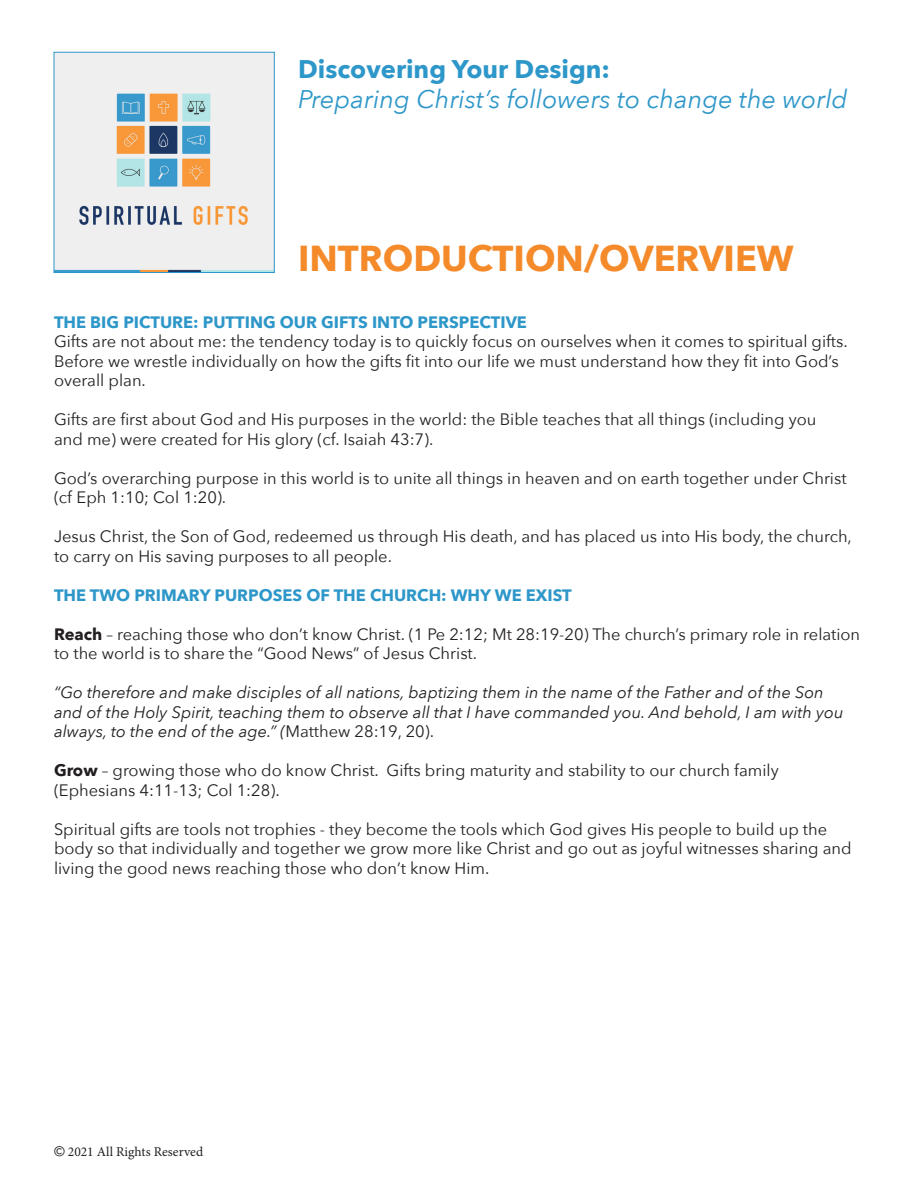
<style>
.page{position:relative;width:918px;height:1188px;background:#fff}
.page>*{position:absolute;margin:0;border:0;box-sizing:border-box;transform-origin:0 0}
.t1{font:700 36px "Avenir Next";color:#f58a2a}
.t2{font:italic 25.5px/30px "Avenir Next";color:#2e97c9}
.t3{font:16.5px/19.5px "Avenir Next";color:#231f20}
.t4{font:italic 16.5px/19.5px "Avenir Next";color:#231f20}
.t5{font:700 16.5px "Avenir Next";color:#2e97c9}
.t6{font:13.5px "Minion Pro";color:#231f20}
.s1{font-weight:700;font-style:normal}
.s2{font-weight:700}
.s3{font-style:normal}
.s4{font-family:"Avenir Next"}
</style>
<div class="page">
<img style="left:56px;top:54px;width:217px;height:217px">
<div style="left:54px;top:52px;width:221px;height:221px;border:1px solid #2e97c9"></div>
<p class="t2" style="left:298px;top:53px;width:551px"><span class="s1">Discovering Your Design:<br></span>Preparing Christ’s followers to change the world</p>
<p class="t1" style="left:298px;top:227px;width:497px">INTRODUCTION/OVERVIEW</p>
<p class="t5" style="left:54px;top:307px;width:474px">THE BIG PICTURE: PUTTING OUR GIFTS INTO PERSPECTIVE</p>
<p class="t3" style="left:54px;top:331px;width:795px">Gifts are not about me: the tendency today is to quickly focus on ourselves when it comes to spiritual gifts.<br>Before we wrestle individually on how the gifts fit into our life we must understand how they fit into God’s overall plan.</p>
<p class="t3" style="left:54px;top:409px;width:764px">Gifts are first about God and His purposes in the world: the Bible teaches that all things (including you and me) were created for His glory (cf. Isaiah 43:7).</p>
<p class="t3" style="left:54px;top:467px;width:794px">God’s overarching purpose in this world is to unite all things in heaven and on earth together under Christ (cf Eph 1:10; Col 1:20).</p>
<p class="t3" style="left:54px;top:526px;width:799px">Jesus Christ, the Son of God, redeemed us through His death, and has placed us into His body, the church, to carry on His saving purposes to all people.</p>
<p class="t5" style="left:54px;top:580px;width:519px">THE TWO PRIMARY PURPOSES OF THE CHURCH: WHY WE EXIST</p>
<p class="t3" style="left:54px;top:623px;width:808px"><span class="s2">Reach</span> – reaching those who don’t know Christ. (1 Pe 2:12; Mt 28:19-20) The church’s primary role in relation to the world is to share the “Good News” of Jesus Christ.</p>
<p class="t4" style="left:54px;top:682px;width:791px">“Go therefore and make disciples of all nations, baptizing them in the name of the Father and of the Son and of the Holy Spirit, teaching them to observe all that I have commanded you. And behold, I am with you always, to the end of the age.” (<span class="s3">Matthew 28:19, 20).</span></p>
<p class="t3" style="left:54px;top:760px;width:726px"><span class="s2">Grow</span> – growing those who do know Christ. Gifts bring maturity and stability to our church family (Ephesians 4:11-13; Col 1:28).</p>
<p class="t3" style="left:54px;top:818px;width:799px">Spiritual gifts are tools not trophies - they become the tools which God gives His people to build up the body so that individually and together we grow more like Christ and go out as joyful witnesses sharing and living the good news reaching those who don’t know Him.</p>
<p class="t6" style="left:54px;top:1143px;width:151px"><span class="s4">©</span> 2021 All Rights Reserved</p>
</div>
